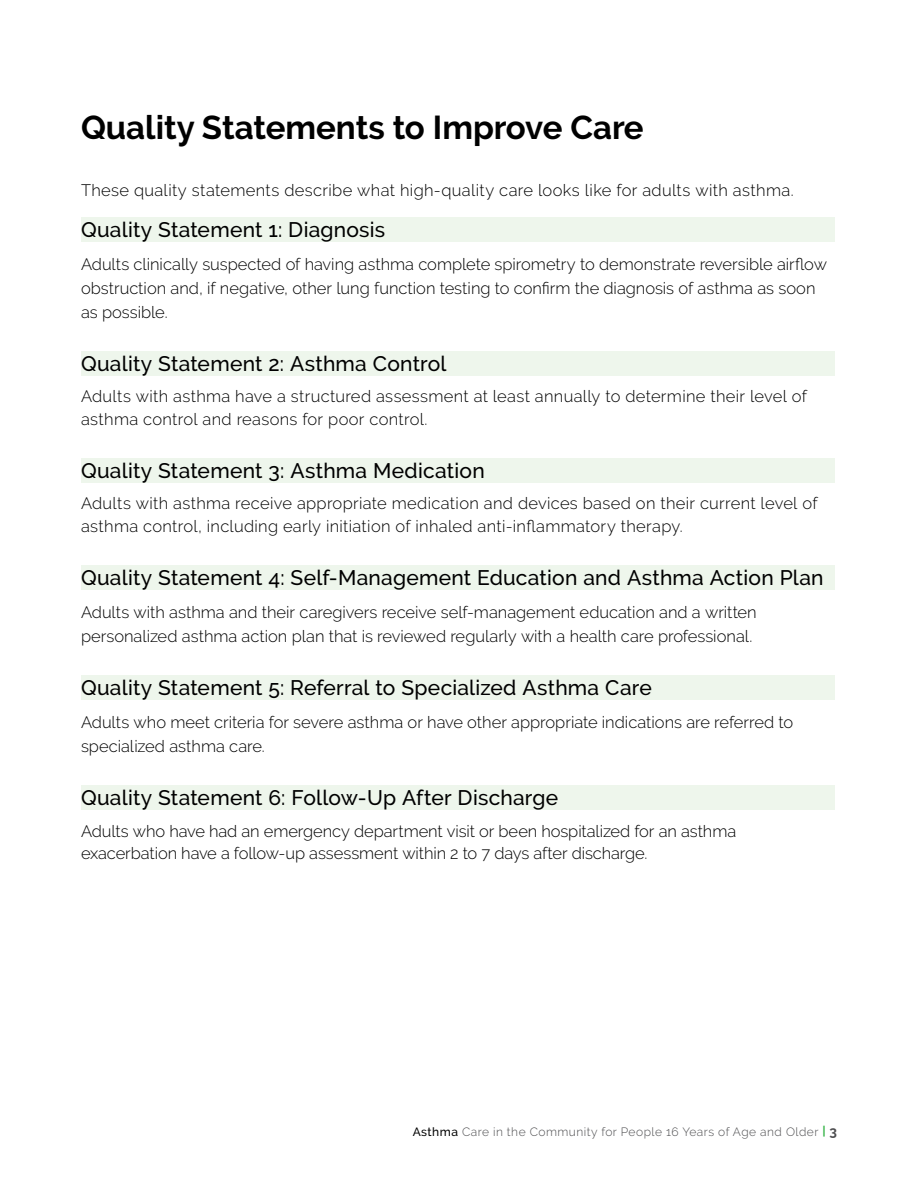
<style>
.page{position:relative;width:918px;height:1188px;background:#fff}
.page>*{position:absolute;margin:0;border:0;box-sizing:border-box;transform-origin:0 0}
.head___1{font:700 33px "Raleway";color:#000}
.head_-_QS_brief_2{font:500 21px "Raleway";letter-spacing:.01em;color:#000}
.text_-_qs_in_brief{font:300 16.5px/24px "Raleway";color:#000}
.text_-_qs_in_brief-2{font:300 16.5px/22.5px "Raleway";letter-spacing:.02em;color:#000}
.text___plain{font:300 16.5px "Raleway";letter-spacing:.02em;color:#000}
.t1{font:300 12px "Raleway";letter-spacing:.04em;color:#4d4d4f}
.s1{font-weight:500;color:#010000}
.s2{font-weight:700;color:#39b54a}
.s3{font-weight:700;font-size:13.5px}
</style>
<div class="page">
<div style="left:81px;top:217px;width:753px;height:25px;background:#eef6ec"></div>
<div style="left:81px;top:351px;width:753px;height:25px;background:#eef6ec"></div>
<div style="left:81px;top:458px;width:753px;height:25px;background:#eef6ec"></div>
<div style="left:81px;top:565px;width:753px;height:25px;background:#eef6ec"></div>
<div style="left:81px;top:675px;width:753px;height:25px;background:#eef6ec"></div>
<div style="left:81px;top:785px;width:753px;height:25px;background:#eef6ec"></div>
<h1 class="head___1" style="left:81px;top:109px;width:564px">Quality Statements to Improve Care</h1>
<p class="text___plain" style="left:81px;top:180px;width:714px">These quality statements describe what high-quality care looks like for adults with asthma.</p>
<p class="head_-_QS_brief_2" style="left:81px;top:217px;width:306px">Quality Statement 1: Diagnosis</p>
<p class="text_-_qs_in_brief" style="left:81px;top:252px;width:748px">Adults clinically suspected of having asthma complete spirometry to demonstrate reversible airflow obstruction and, if negative, other lung function testing to confirm the diagnosis of asthma as soon as possible.</p>
<p class="head_-_QS_brief_2" style="left:81px;top:351px;width:367px">Quality Statement 2: Asthma Control</p>
<p class="text_-_qs_in_brief-2" style="left:81px;top:385px;width:728px">Adults with asthma have a structured assessment at least annually to determine their level of asthma control and reasons for poor control.</p>
<p class="head_-_QS_brief_2" style="left:81px;top:458px;width:405px">Quality Statement 3: Asthma Medication</p>
<p class="text_-_qs_in_brief-2" style="left:81px;top:492px;width:738px">Adults with asthma receive appropriate medication and devices based on their current level of asthma control, including early initiation of inhaled anti-inflammatory therapy.</p>
<p class="head_-_QS_brief_2" style="left:81px;top:565px;width:744px">Quality Statement 4: Self-Management Education and Asthma Action Plan</p>
<p class="text_-_qs_in_brief" style="left:81px;top:600px;width:677px">Adults with asthma and their caregivers receive self-management education and a written personalized asthma action plan that is reviewed regularly with a health care professional.</p>
<p class="head_-_QS_brief_2" style="left:81px;top:675px;width:572px">Quality Statement 5: Referral to Specialized Asthma Care</p>
<p class="text_-_qs_in_brief" style="left:81px;top:710px;width:714px">Adults who meet criteria for severe asthma or have other appropriate indications are referred to specialized asthma care.</p>
<p class="head_-_QS_brief_2" style="left:81px;top:785px;width:479px">Quality Statement 6: Follow-Up After Discharge</p>
<p class="text_-_qs_in_brief" style="left:81px;top:819px;width:657px;line-height:22.5px">Adults who have had an emergency department visit or been hospitalized for an asthma exacerbation have a follow-up assessment within 2 to 7 days after discharge.</p>
<p class="t1" style="left:413px;top:1125px;width:426px"><span class="s1">Asthma</span> Care in the Community for People 16 Years of Age and Older <span class="s2">|</span> <span class="s3">3</span></p>
</div>
